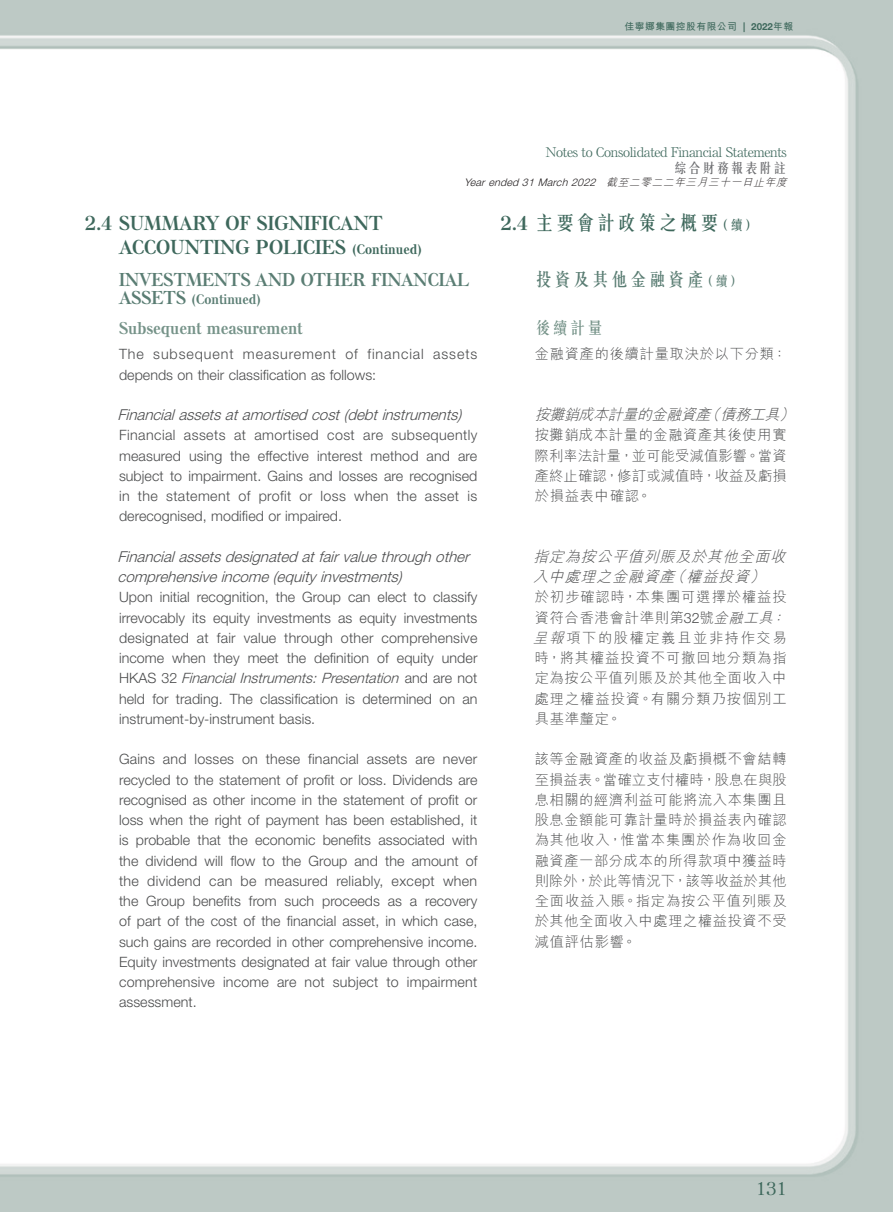
<style>
.page{position:relative;width:893px;height:1212px;background:#fff}
.page>*{position:absolute;margin:0;border:0;box-sizing:border-box;transform-origin:0 0}
.Heading_1{font:700 19.5px/24px "Else NPL Std";letter-spacing:.01em;color:#3e685c}
.C_Heading_1{font:500 19.5px "C Song 3 HK";letter-spacing:.06em;color:#3e685c}
.Heading_2{font:700 18px "Else NPL Std";letter-spacing:.005em;color:#5a7d73}
.C_Heading_2{font:500 18px "C Song 3 HK";letter-spacing:.055em;color:#5a7d73}
.t1{font:500 18px "Else NPL Std";color:#3e685c}
.Heading_3{font:700 16.5px "Else NPL Std";letter-spacing:.005em;color:#769389}
.C_Heading_3{font:500 16.5px "C Song 3 HK";color:#769389}
.Heading_4{font:italic 300 15px/20.2px "Helvetica Neue LT Std";color:#4b4c4d}
.C_Heading_4{font:italic 300 15px/20.2px "M Hei HK";color:#4b4c4d}
.Body_Text{font:300 14.25px/20.2px "Helvetica Neue LT Std";letter-spacing:.005em;color:#4b4c4d;text-align:justify}
.C_Body_Text{font:300 14.25px/20.2px "M Hei HK";letter-spacing:.055em;color:#4b4c4d;text-align:justify}
.Heading_4-2{font:300 14.25px/20.2px "Helvetica Neue LT Std";letter-spacing:.005em;color:#4b4c4d;text-align:justify}
.Body_Text-2{font:300 14.25px/20.2px "Helvetica Neue LT Std";letter-spacing:.065em;color:#4b4c4d}
.t2{font:300 13.5px "Else NPL Std";letter-spacing:-.02em;color:#3e685c}
.Heading_2-2{font:700 13.5px "Else NPL Std";letter-spacing:.005em;color:#5a7d73}
.t3{font:500 13.5px "C Song 3 HK";letter-spacing:.055em;color:#6c6d70}
.t4{font:italic 300 10.5px "Helvetica Neue LT Std";color:#231f20}
.t5{font:700 9.75px "M Hei HK";letter-spacing:.055em;color:#3e685c}
.s1{font-family:"Helvetica Neue LT Std"}
.s2{font-family:"M Hei HK"}
.s3{font-family:"Else NPL Std";font-weight:700}
.s4{font-size:13.5px}
.s5{font-size:18px}
.s6{font-style:italic}
</style>
<div class="page">
<img style="left:0;top:0;width:893px;height:1212px">
<p class="t5" style="left:625px;top:19px;width:170px">佳寧娜集團控股有限公司 <span class="s1">| 2022</span>年報</p>
<p class="t2" style="left:546px;top:144px;width:242px">Notes to Consolidated Financial Statements</p>
<p class="t3" style="left:674px;top:161px;width:115px">綜合財務報表附註</p>
<p class="t4" style="left:464px;top:176px;width:327px">Yearended 31 March 2022 <span class="s2">截至二零二二年三月三十一日止年度</span></p>
<p class="C_Heading_1" style="left:501px;top:213px;width:259px"><span class="s3">2.4</span> 主要會計政策之概要<span class="s4">（續）</span></p>
<p class="C_Heading_2" style="left:535px;top:270px;width:210px">投資及其他金融資產<span class="s4">（續）</span></p>
<p class="C_Heading_3" style="left:535px;top:319px;width:70px">後續計量</p>
<p class="C_Body_Text" style="left:535px;top:344px;width:253px">金融資產的後續計量取決於以下分類：</p>
<p class="Heading_1" style="left:119px;top:211px;width:304px;text-indent:-34px">2.4 SUMMARY OF SIGNIFICANT<br>ACCOUNTING POLICIES <span class="s4">(Continued)</span></p>
<p class="Heading_2" style="left:119px;top:268px;width:352px">INVESTMENTS AND OTHER FINANCIAL</p>
<p class="Heading_2-2" style="left:119px;top:291px;width:143px"><span class="s5">ASSETS</span> (Continued)</p>
<p class="Heading_3" style="left:119px;top:318px;width:185px">Subsequent measurement</p>
<p class="Body_Text-2" style="left:119px;top:344px;width:360px">The subsequent measurement of financial assets depends on their classification as follows:</p>
<p class="Heading_4" style="left:118px;top:404px;width:346px">Financialassetsatamortisedcost(debtinstruments)</p>
<p class="Heading_4-2" style="left:119px;top:425px;width:360px">Financial assets at amortised cost are subsequently measured using the effective interest method and are subject to impairment. Gains and losses are recognised in the statement of profit or loss when the asset is derecognised, modified or impaired.</p>
<p class="Heading_4" style="left:118px;top:546px;width:358px">Financialassetsdesignatedatfairvaluethroughother comprehensiveincome(equity investments)</p>
<p class="Body_Text" style="left:119px;top:587px;width:360px">Upon initial recognition, the Group can elect to classify irrevocably its equity investments as equity investments designated at fair value through other comprehensive income when they meet the definition of equity under H K A S 3 2 <span class="s6">FinancialInstruments:Presentation</span> a n d a r e n o t held for trading. The classification is determined on an instrument-by-instrument basis.</p>
<p class="Body_Text" style="left:119px;top:749px;width:360px">Gains and losses on these financial assets are never recycled to the statement of profit or loss. Dividends are recognised as other income in the statement of profit or loss when the right of payment has been established, it is probable that the economic benefits associated with the dividend will flow to the Group and the amount of the dividend can be measured reliably, except when the Group benefits from such proceeds as a recovery of part of the cost of the financial asset, in which case, such gains are recorded in other comprehensive income.<br>Equity investments designated at fair value through other comprehensive income are not subject to impairment assessment.</p>
<p class="C_Heading_4" style="left:535px;top:404px;width:265px">按攤銷成本計量的金融資產（債務工具）</p>
<p class="C_Body_Text" style="left:535px;top:425px;width:253px">按攤銷成本計量的金融資產其後使用實際利率法計量，並可能受減值影響。當資產終止確認，修訂或減值時，收益及虧損於損益表中確認。</p>
<p class="C_Heading_4" style="left:533px;top:546px;width:257px">指定為按公平值列賬及於其他全面收入中處理之金融資產（權益投資）</p>
<p class="C_Body_Text" style="left:533px;top:587px;width:257px;text-align:left">於初步確認時，本集團可選擇於權益投資符合香港會計準則第<span class="s1">32</span>號<span class="s6">金融工具：呈報</span>項下的股權定義且並非持作交易時，將其權益投資不可撤回地分類為指定為按公平值列賬及於其他全面收入中處理之權益投資。有關分類乃按個別工具基準釐定。</p>
<p class="C_Body_Text" style="left:535px;top:749px;width:253px">該等金融資產的收益及虧損概不會結轉至損益表。當確立支付權時，股息在與股息相關的經濟利益可能將流入本集團且股息金額能可靠計量時於損益表內確認為其他收入，惟當本集團於作為收回金融資產一部分成本的所得款項中獲益時則除外，於此等情況下，該等收益於其他全面收益入賬。指定為按公平值列賬及於其他全面收入中處理之權益投資不受減值評估影響。</p>
<p class="t1" style="left:756px;top:1178px;width:32px">131</p>
</div>
